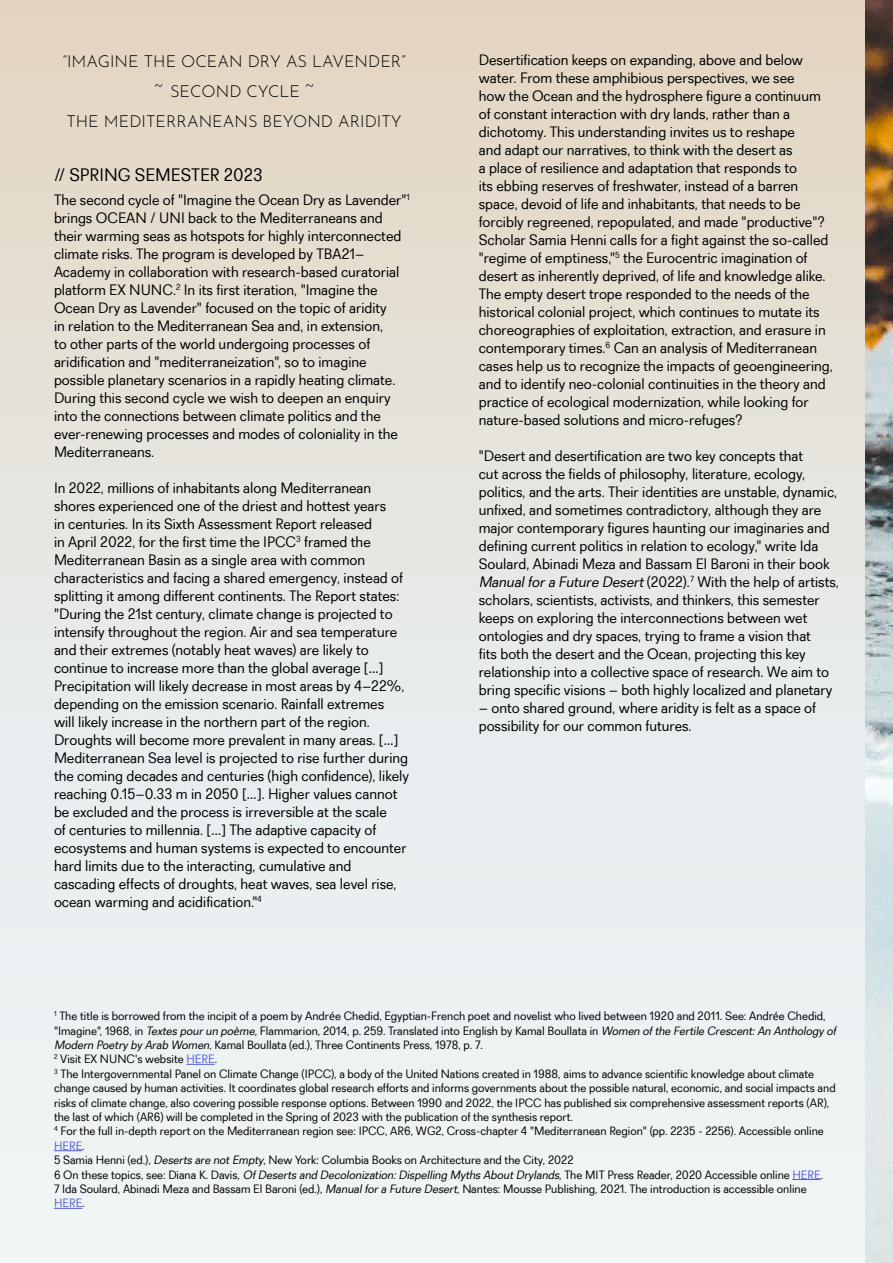
<style>
.page{position:relative;width:893px;height:1263px;background:#fff}
.page>*{position:absolute;margin:0;border:0;box-sizing:border-box;transform-origin:0 0}
.Headline_in_text{font:18px "Recta";color:#000}
.Josefin_sans_headlin{font:100 16.5px "Josefin Sans";color:#000}
.Paragraph_-_regular{font:15px/18px "Recta";color:#000}
.Paragraph_-_regular-2{font:12px/14.4px "Recta";color:#000}
.s1{font-size:22.5px;color:#2f2c31}
.s2{font-family:"Calibri"}
.s3{font-style:italic}
.s4{font-family:"Calibri";font-style:italic}
.s5{color:#4f5cd6}
</style>
<div class="page">
<svg style="left:186px;top:1064px;width:29px;height:1px"></svg>
<svg style="left:54px;top:1150px;width:28px;height:1px"></svg>
<svg style="left:792px;top:1179px;width:29px;height:1px"></svg>
<svg style="left:54px;top:1208px;width:28px;height:1px"></svg>
<img style="left:865px;top:0;width:28px;height:1263px">
<p class="Josefin_sans_headlin" style="left:63px;top:48px;width:344px">“IMAGINE THE OCEAN DRY AS LAVENDER”</p>
<p class="Josefin_sans_headlin" style="left:154px;top:78px;width:162px"><span class="s1">~</span> SECOND CYCLE <span class="s1">~</span></p>
<p class="Josefin_sans_headlin" style="left:66px;top:108px;width:337px">THE MEDITERRANEANS BEYOND ARIDITY</p>
<p class="Headline_in_text" style="left:54px;top:166px;width:210px">// SPRING SEMESTER 2023</p>
<p class="Paragraph_-_regular" style="left:54px;top:192px;width:357px">The second cycle of "Imagine the Ocean Dry as Lavender"<sup>1 </sup>brings OCEAN / UNI back to the Mediterraneans and their warming seas as hotspots for highly interconnected climate risks. The program is developed by TBA21– Academy in collaboration with research-based curatorial platform EX NUNC.<sup>2</sup> In its first iteration, "Imagine the Ocean Dry as Lavender" focused on the topic of aridity<br>in relation to the Mediterranean Sea and, in extension,<br>to other parts of the world undergoing processes of aridification and "mediterraneization", so to imagine possible planetary scenarios in a rapidly heating climate.<br>During this second cycle we wish to deepen an enquiry into the connections between climate politics and the ever-renewing processes and modes of coloniality in the Mediterraneans.</p>
<p class="Paragraph_-_regular" style="left:54px;top:480px;width:356px">In 2022, millions of inhabitants along Mediterranean shores experienced one of the driest and hottest years<br>in centuries. In its Sixth Assessment Report released<br>in April 2022, for the first time the IPCC<sup>3</sup> framed the Mediterranean Basin as a single area with common characteristics and facing a shared emergency, instead of splitting it among different continents. The Report states: "During the 21st century, climate change is projected to intensify throughout the region. Air and sea temperature and their extremes (notably heat waves) are likely to continue to increase more than the global average [<span class="s2">…</span>] Precipitation will likely decrease in most areas by 4–22%, depending on the emission scenario. Rainfall extremes<br>will likely increase in the northern part of the region.<br>Droughts will become more prevalent in many areas. [<span class="s2">…</span>] Mediterranean Sea level is projected to rise further during the coming decades and centuries (high confidence), likely reaching 0.15–0.33 m in 2050 [<span class="s2">…</span>]. Higher values cannot be excluded and the process is irreversible at the scale<br>of centuries to millennia. [<span class="s2">…</span>] The adaptive capacity of ecosystems and human systems is expected to encounter hard limits due to the interacting, cumulative and cascading effects of droughts, heat waves, sea level rise, ocean warming and acidification."<sup>4</sup></p>
<p class="Paragraph_-_regular" style="left:479px;top:52px;width:356px">Desertification keeps on expanding, above and below water. From these amphibious perspectives, we see<br>how the Ocean and the hydrosphere figure a continuum of constant interaction with dry lands, rather than a dichotomy. This understanding invites us to reshape<br>and adapt our narratives, to think with the desert as<br>a place of resilience and adaptation that responds to<br>its ebbing reserves of freshwater, instead of a barren space, devoid of life and inhabitants, that needs to be forcibly regreened, repopulated, and made "productive"?<br>Scholar Samia Henni calls for a fight against the so-called "regime of emptiness,"<sup>5</sup> the Eurocentric imagination of desert as inherently deprived, of life and knowledge alike.<br>The empty desert trope responded to the needs of the historical colonial project, which continues to mutate its choreographies of exploitation, extraction, and erasure in contemporary times.<sup>6</sup> Can an analysis of Mediterranean cases help us to recognize the impacts of geoengineering, and to identify neo-colonial continuities in the theory and practice of ecological modernization, while looking for nature-based solutions and micro-refuges?</p>
<p class="Paragraph_-_regular" style="left:479px;top:448px;width:362px">"Desert and desertification are two key concepts that<br>cut across the fields of philosophy, literature, ecology, politics, and the arts. Their identities are unstable, dynamic, unfixed, and sometimes contradictory, although they are major contemporary figures haunting our imaginaries and defining current politics in relation to ecology," write Ida Soulard, Abinadi Meza and Bassam El Baroni in their book <span class="s3">Manualfor a Future Desert</span>(2022).<sup>7</sup> With the help of artists, scholars, scientists, activists, and thinkers, this semester keeps on exploring the interconnections between wet ontologies and dry spaces, trying to frame a vision that<br>fits both the desert and the Ocean, projecting this key relationship into a collective space of research. We aim to bring specific visions – both highly localized and planetary</p>
<p class="Paragraph_-_regular" style="left:479px;top:700px;width:339px">– onto shared ground, where aridity is felt as a space of possibility for our common futures.</p>
<p class="Paragraph_-_regular-2" style="left:54px;top:1010px;width:786px"><sup>1</sup> The title is borrowed from the incipit of a poem by Andr<span class="s2">é</span>e Chedid, Egyptian-French poet and novelist who lived between 1920 and 2011. See: And<span class="s2">ré</span>e Chedid, "Imagine", 1968, in <span class="s3">Textes pour un po</span><span class="s4">è</span><span class="s3">me</span>, Flammarion, 2014, p. 259. Translated into English by Kamal Boullata in <span class="s3">Women ofthe Fertile Crescent:An Anthology of<br>Modern Poetry by Arab Women</span>, Kamal Boullata (ed.), Three Continents Press, 1978, p. 7.</p>
<p class="Paragraph_-_regular-2" style="left:54px;top:1053px;width:165px"><sup>2</sup> Visit EX NUNC's website <span class="s5">HERE</span>.</p>
<p class="Paragraph_-_regular-2" style="left:54px;top:1067px;width:783px"><sup>3</sup> The Intergovernmental Panel on Climate Change (IPCC), a body of the United Nations created in 1988, aims to advance scientific knowledge about climate change caused by human activities. It coordinates global research efforts and informs governments about the possible natural, economic, and social impacts and risks of climate change, also covering possible response options. Between 1990 and 2022, the IPCC has published six comprehensive assessment reports (AR), the last of which (AR6) will be completed in the Spring of 2023 with the publication of the synthesis report.</p>
<p class="Paragraph_-_regular-2" style="left:54px;top:1125px;width:771px"><sup>4</sup> For the full in-depth report on the Mediterranean region see: IPCC, AR6, WG2, Cross-chapter 4 "Mediterranean Region" (pp. 2235 - 2256). Accessible online<br><span class="s5">HERE</span>.</p>
<p class="Paragraph_-_regular-2" style="left:54px;top:1154px;width:521px">5 Samia Henni (ed.), <span class="s3">Deserts are notEmpty</span>, New York: Columbia Books on Architecture and the City, 2022</p>
<p class="Paragraph_-_regular-2" style="left:54px;top:1168px;width:771px">6 On these topics, see: Diana K. Davis, <span class="s3">OfDeserts and Decolonization:Dispelling Myths AboutDrylands</span>, The MIT Press Reader, 2020 Accessible online <span class="s5">HERE</span>.</p>
<p class="Paragraph_-_regular-2" style="left:54px;top:1183px;width:754px">7 Ida Soulard, Abinadi Meza and Bassam El Baroni (ed.), <span class="s3">Manualfor a Future Desert</span>, Nantes: Mousse Publishing, 2021. The introduction is accessible online<br><span class="s5">HERE</span>.</p>
</div>
